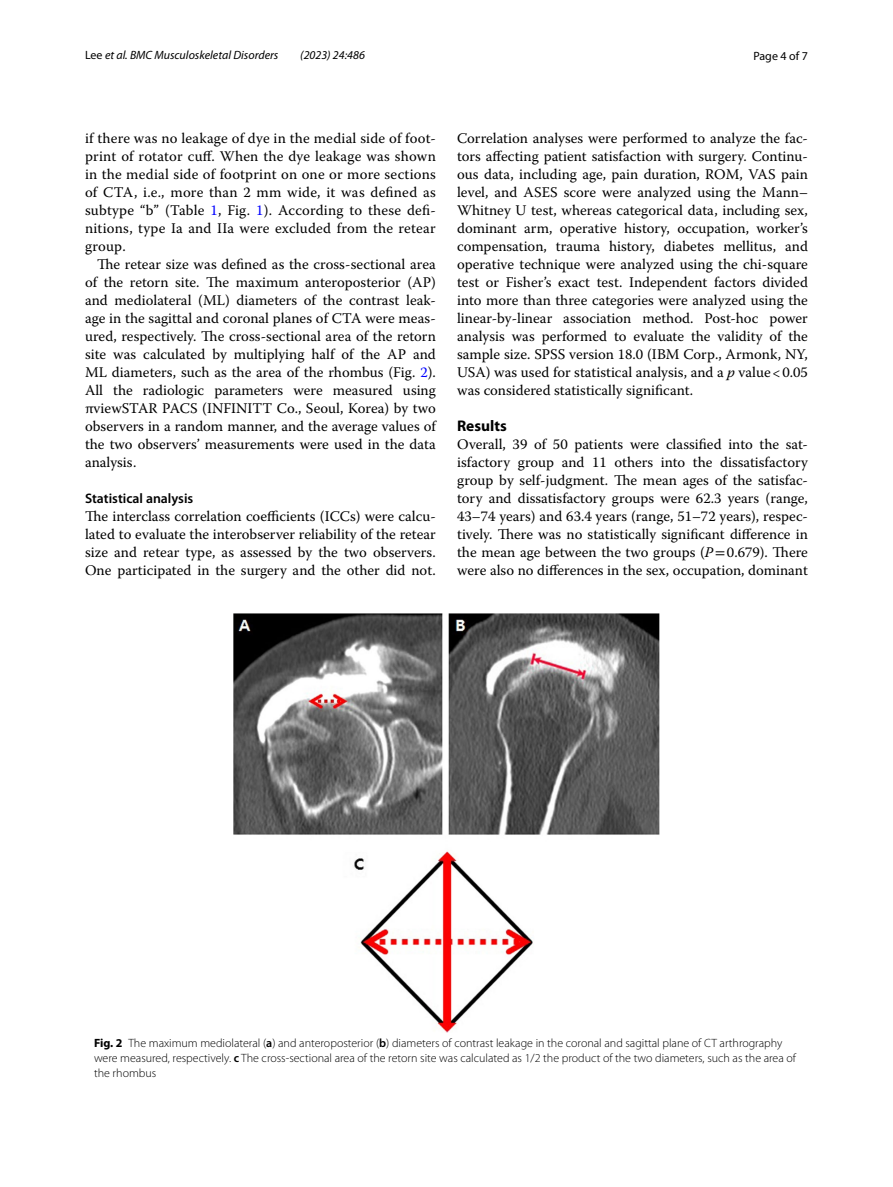
<style>
.page{position:relative;width:893px;height:1187px;background:#fff}
.page>*{position:absolute;margin:0;border:0;box-sizing:border-box;transform-origin:0 0}
.t1{font:700 15.45px "Myriad Pro";color:#000}
.t2{font:14.7px/18px "Warnock Pro";color:#000;text-align:justify}
.t3{font:600 13.8px "Myriad Pro";color:#000}
.t4{font:300 12px/15px "Myriad Pro";color:#000}
.t5{font:italic 12px "Myriad Pro";color:#000}
.t6{font:12px "Myriad Pro";color:#000}
.s1{font-style:normal}
.s2{color:#00f}
.s3{font-style:italic}
.s4{font-family:"STIX"}
.s5{font-weight:700}
.s6{font-weight:600}
</style>
<div class="page">
<img style="left:234px;top:613px;width:425px;height:419px">
<p class="t5" style="left:85px;top:48px;width:195px"><span class="s1">Lee</span> et al. BMC Musculoskeletal Disorders</p>
<p class="t5" style="left:300px;top:48px;width:66px">(2023) 24:486</p>
<p class="t6" style="left:753px;top:48px;width:56px">Page 4 of 7</p>
<p class="t2" style="left:85px;top:128px;width:352px">if there was no leakage of dye in the medial side of foot&shy;print of rotator cuff. When the dye leakage was shown in the medial side of footprint on one or more sections of CTA, i.e., more than 2 mm wide, it was defined as subtype “b” (Table <span class="s2">1</span>, Fig. <span class="s2">1</span>). According to these defi&shy;nitions, type Ia and IIa were excluded from the retear group.</p>
<p class="t2" style="left:85px;top:254px;width:352px;text-indent:12px">The retear size was defined as the cross-sectional area of the retorn site. The maximum anteroposterior (AP) and mediolateral (ML) diameters of the contrast leak&shy;age in the sagittal and coronal planes of CTA were meas&shy;ured, respectively. The cross-sectional area of the retorn site was calculated by multiplying half of the AP and ML diameters, such as the area of the rhombus (Fig. <span class="s2">2</span>).<br>All the radiologic parameters were measured using πviewSTAR PACS (INFINITT Co., Seoul, Korea) by two observers in a random manner, and the average values of the two observers’ measurements were used in the data analysis.</p>
<p class="t3" style="left:85px;top:489px;width:110px">Statistical analysis</p>
<p class="t2" style="left:85px;top:506px;width:352px">The interclass correlation coefficients (ICCs) were calcu&shy;lated to evaluate the interobserver reliability of the retear size and retear type, as assessed by the two observers.<br>One participated in the surgery and the other did not.</p>
<p class="t2" style="left:457px;top:128px;width:352px">Correlation analyses were performed to analyze the fac&shy;tors affecting patient satisfaction with surgery. Continu&shy;ous data, including age, pain duration, ROM, VAS pain level, and ASES score were analyzed using the Mann– Whitney U test, whereas categorical data, including sex, dominant arm, operative history, occupation, worker’s compensation, trauma history, diabetes mellitus, and operative technique were analyzed using the chi-square test or Fisher’s exact test. Independent factors divided into more than three categories were analyzed using the linear-by-linear association method. Post-hoc power analysis was performed to evaluate the validity of the sample size. SPSS version 18.0 (IBM Corp., Armonk, NY, USA) was used for statistical analysis, and a <span class="s3">p</span> value&lt;0.05 was considered statistically significant.</p>
<p class="t1" style="left:457px;top:415px;width:51px">Results</p>
<p class="t2" style="left:457px;top:434px;width:352px">Overall, 39 of 50 patients were classified into the sat&shy;isfactory group and 11 others into the dissatisfactory group by self-judgment. The mean ages of the satisfac&shy;tory and dissatisfactory groups were 62.3 years (range, 43–74 years) and 63.4 years (range, 51–72 years), respec&shy;tively. There was no statistically significant difference in the mean age between the two groups (<span class="s3">P</span><span class="s4">=</span>0.679). There were also no differences in the sex, occupation, dominant</p>
<p class="t4" style="left:94px;top:1035px;width:703px"><span class="s5">Fig. 2</span> The maximum mediolateral (<span class="s6">a</span>) and anteroposterior (<span class="s6">b</span>) diameters of contrast leakage in the coronal and sagittal plane of CT arthrography were measured, respectively. <span class="s6">c</span> The cross-sectional area of the retorn site was calculated as 1/2 the product of the two diameters, such as the area of the rhombus</p>
</div>
